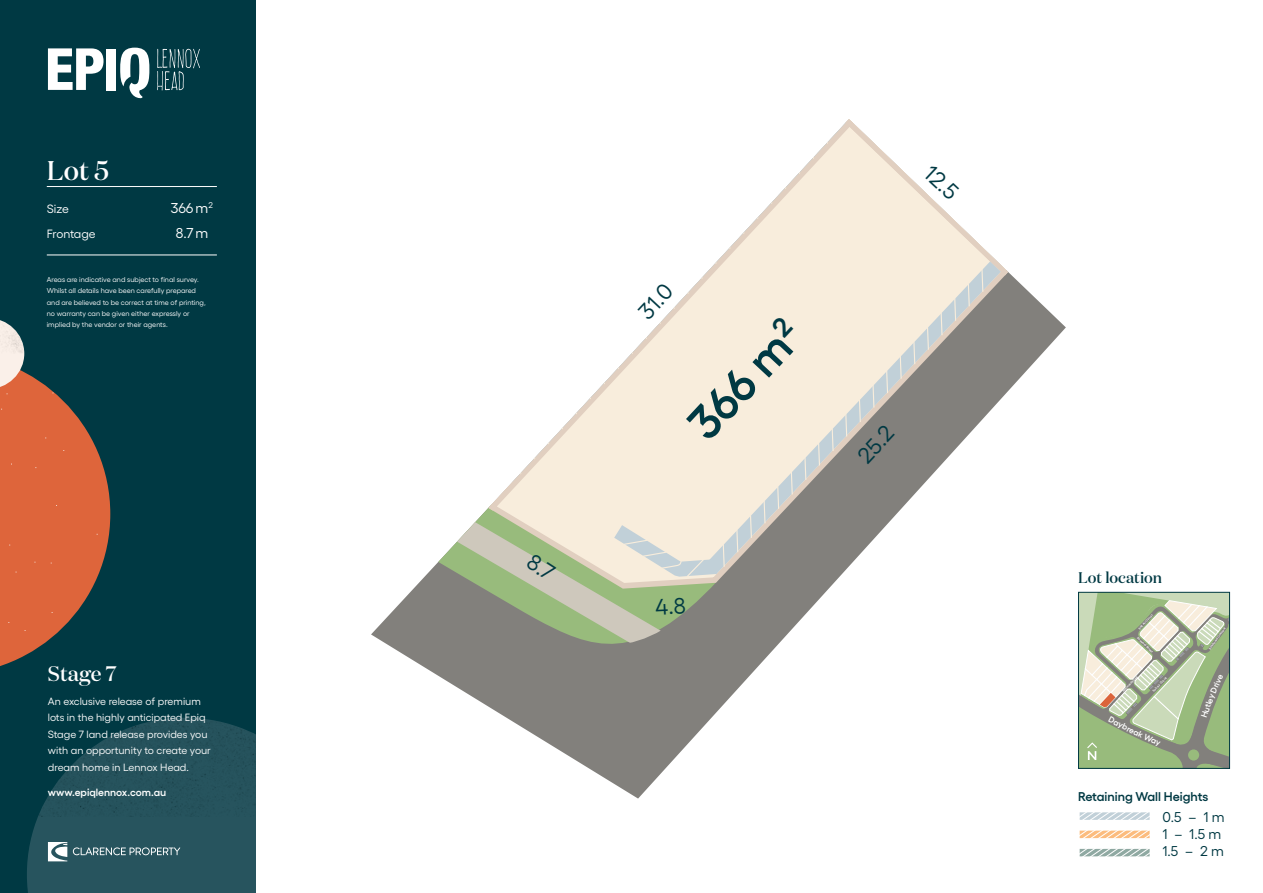
<style>
.page{position:relative;width:1263px;height:893px;background:#fff}
.page>*{position:absolute;margin:0;border:0;box-sizing:border-box;transform-origin:0 0}
.t1{font:600 46.5px "Gellix";color:#003943}
.t2{font:500 27px "Domaine Display";color:#fff}
.t3{font:22.5px "Gellix";color:#003943}
.t4{font:500 21px "Domaine Display";color:#fff}
.t5{font:500 15.45px "Domaine Display";color:#003943}
.t6{font:14.25px/17.1px "Gellix";color:#003943}
.t7{font:14.25px "Gellix";letter-spacing:.075em;color:#fff}
.t8{font:600 12.75px "Gellix";color:#003943}
.t9{font:12px "Gellix";letter-spacing:-.01em;color:#fff}
.t10{font:10.5px/16.5px "Gellix";color:#fff}
.t11{font:600 10.5px "Gellix";color:#fff}
.t12{font:7.05px/11.4px "Gellix";color:#fff}
.t13{font:600 3px "Gellix";color:#fff}
</style>
<div class="page">
<div style="left:0;top:0;width:255px;height:893px;background:#003943"></div>
<div style="left:106px;top:49px;width:10px;height:41px;background:#fff"></div>
<svg style="left:48px;top:48px;width:56px;height:42px"></svg>
<svg style="left:120px;top:48px;width:29px;height:51px"></svg>
<svg style="left:157px;top:49px;width:43px;height:41px"></svg>
<svg style="left:27px;top:718px;width:228px;height:175px;background:#23515b"></svg>
<svg style="left:0;top:350px;width:110px;height:316px"></svg>
<img style="left:0;top:320px;width:24px;height:34px">
<svg style="left:1079px;top:812px;width:71px;height:8px"></svg>
<svg style="left:1079px;top:830px;width:71px;height:9px"></svg>
<svg style="left:1079px;top:848px;width:71px;height:9px"></svg>
<svg style="left:424px;top:667px;width:237px;height:132px"></svg>
<svg style="left:371px;top:563px;width:66px;height:104px;fill:#82807c"></svg>
<svg style="left:437px;top:514px;width:165px;height:156px;background:#969c8b"></svg>
<svg style="left:485px;top:492px;width:117px;height:99px;background:#d2d5b8"></svg>
<svg style="left:503px;top:385px;width:99px;height:107px"></svg>
<svg style="left:503px;top:401px;width:33px;height:89px"></svg>
<svg style="left:547px;top:420px;width:3px;height:25px"></svg>
<svg style="left:561px;top:405px;width:3px;height:25px"></svg>
<svg style="left:575px;top:390px;width:3px;height:25px"></svg>
<svg style="left:588px;top:385px;width:3px;height:15px"></svg>
<hr style="left:47px;top:186px;width:170px;height:1px;background:#fff">
<hr style="left:47px;top:255px;width:170px;height:1px;background:#fff">
<svg style="left:1078px;top:592px;width:152px;height:176px;background:#aebd9b"></svg>
<svg style="left:526px;top:553px;width:30px;height:28px"></svg>
<svg style="left:602px;top:119px;width:464px;height:654px"></svg>
<h2 class="t2" style="left:47px;top:154px;width:64px">Lot 5</h2>
<h3 class="t9" style="left:47px;top:200px;width:24px">Size</h3>
<h3 class="t7" style="left:171px;top:197px;width:44px">366m<sup>2</sup></h3>
<h3 class="t9" style="left:47px;top:224px;width:50px">Frontage</h3>
<h3 class="t7" style="left:176px;top:222px;width:34px">8.7m</h3>
<p class="t12" style="left:47px;top:273px;width:160px">Areas are indicative and subject to final survey.<br>Whilst all details have been carefully prepared and are believed to be correct at time of printing, no warranty can be given either expressly or implied by the vendor or their agents.</p>
<h3 class="t3" style="left:630px;top:304px;width:40px;rotate:-47deg">31.0</h3>
<h1 class="t1" style="left:670px;top:406px;width:144px;rotate:-47deg">366 m<sup>2</sup></h1>
<h3 class="t3" style="left:939px;top:157px;width:39px;rotate:43deg">12.5</h3>
<h3 class="t3" style="left:849px;top:448px;width:43px;rotate:-47deg">25.2</h3>
<h3 class="t5" style="left:1078px;top:568px;width:86px">Lot location</h3>
<p class="t13" style="left:1137px;top:627px;width:21px;rotate:-46deg">Salt Air Circuit</p>
<p class="t13" style="left:1139px;top:636px;width:22px;rotate:44deg">Seaward Street</p>
<p class="t13" style="left:1207px;top:648px;width:28px;rotate:-54deg">Starboard Crescent</p>
<h3 class="t4" style="left:48px;top:660px;width:70px">Stage 7</h3>
<h3 class="t10" style="left:48px;top:692px;width:165px">An exclusive release of premium lots in the highly anticipated Epiq<br>Stage 7 land release provides you with an opportunity to create your dream home in Lennox Head.</h3>
<h3 class="t11" style="left:48px;top:784px;width:120px">www.epiqlennox.com.au</h3>
<h3 class="t8" style="left:1078px;top:787px;width:132px">Retaining Wall Heights</h3>
<p class="t13" style="left:1121px;top:689px;width:23px;rotate:-46deg">Mermaid Street</p>
<p class="t13" style="left:1151px;top:689px;width:21px;rotate:-46deg">Salt Air Circuit</p>
<h3 class="t6" style="left:1162px;top:807px;width:64px">0.5 – 1 m<br>1 – 1.5 m<br>1.5 – 2 m</h3>
</div>
